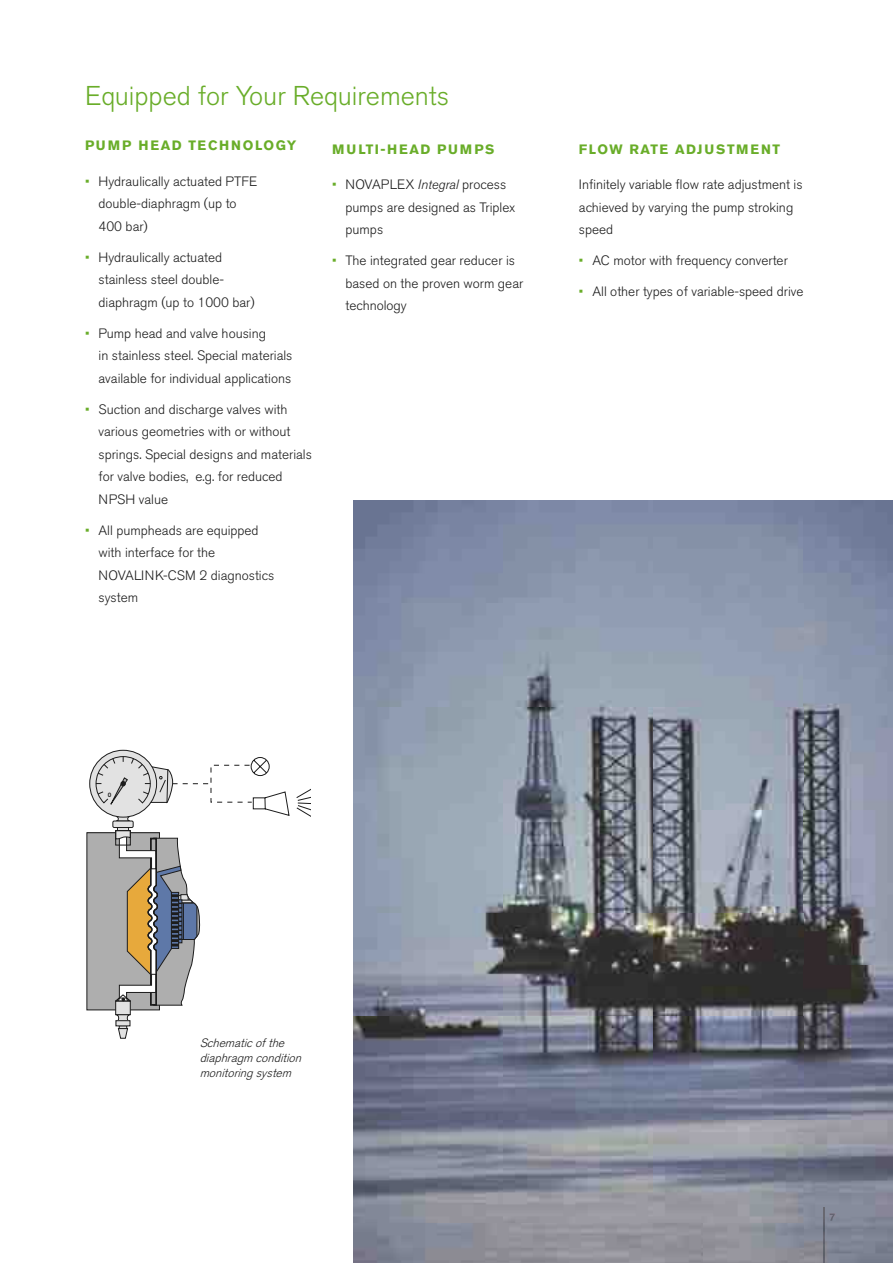
<style>
.page{position:relative;width:893px;height:1263px;background:#fff}
.page>*{position:absolute;margin:0;border:0;box-sizing:border-box;transform-origin:0 0}
.t1{font:300 27px "Akzidenz Grotesk BE";color:#69ad29}
.t2{font:300 13.5px/22.5px "Akzidenz Grotesk BE";color:#1c1c1c}
.t3{font:700 13.5px "Akzidenz Grotesk BE";letter-spacing:.11em;color:#69ad29}
.t4{font:italic 300 12px/15px "Akzidenz Grotesk BE";color:#1c1c1c}
.t5{font:500 6.3px "Akzidenz Grotesk BE";color:#1c1c1c}
.s1{color:#69ad29}
.s2{font-style:italic}
</style>
<div class="page">
<img style="left:353px;top:501px;width:540px;height:762px">
<img style="left:823px;top:1207px;width:1px;height:56px">
<svg style="left:830px;top:1213px;width:5px;height:8px"></svg>
<div style="left:87px;top:833px;width:72px;height:177px;background:#aeaeae"></div>
<div style="left:117px;top:827px;width:12px;height:4px;border:1px solid #1c1c1c"></div>
<div style="left:113px;top:821px;width:20px;height:6px;background:#e2e2e2"></div>
<div style="left:113px;top:821px;width:20px;height:6px;border:1px solid #1c1c1c"></div>
<svg style="left:90px;top:750px;width:67px;height:67px"></svg>
<svg style="left:95px;top:755px;width:215px;height:67px"></svg>
<svg style="left:115px;top:1014px;width:16px;height:25px"></svg>
<div style="left:116px;top:1021px;width:14px;height:5px;background:#e2e2e2"></div>
<div style="left:116px;top:1001px;width:14px;height:14px;background:#e2e2e2"></div>
<div style="left:116px;top:1001px;width:14px;height:14px;border:1px solid #1c1c1c"></div>
<svg style="left:115px;top:830px;width:86px;height:176px"></svg>
<h1 class="t1" style="left:85px;top:81px;width:366px">Equipped for Your Requirements</h1>
<p class="t3" style="left:85px;top:138px;width:213px">PUMP HEAD TECHNOLOGY</p>
<p class="t2" style="left:99px;top:170px;width:160px;text-indent:-14px"><span class="s1">•</span> Hydraulically actuated PTFE double-diaphragm (up to<br>400 bar)</p>
<p class="t2" style="left:99px;top:246px;width:158px;text-indent:-14px"><span class="s1">•</span> Hydraulically actuated stainless steel double&shy;diaphragm (up to 1000 bar)</p>
<p class="t2" style="left:99px;top:322px;width:195px;text-indent:-14px"><span class="s1">•</span> Pump head and valve housing<br>in stainless steel. Special materials available for individual applications</p>
<p class="t2" style="left:99px;top:398px;width:215px;text-indent:-14px"><span class="s1">•</span> Suction and discharge valves with various geometries with or without springs. Special designs and materials for valve bodies, e.g. for reduced<br>NPSH value</p>
<p class="t2" style="left:99px;top:519px;width:177px;text-indent:-14px"><span class="s1">•</span> All pumpheads are equipped with interface for the<br>NOVALINK-CSM 2 diagnostics system</p>
<p class="t3" style="left:332px;top:141px;width:164px">MULTI-HEAD PUMPS</p>
<p class="t2" style="left:345px;top:174px;width:171px;text-indent:-14px"><span class="s1">•</span> NOVAPLEX <span class="s2">Integral</span> process pumps are designed as Triplex pumps</p>
<p class="t2" style="left:345px;top:250px;width:179px;text-indent:-14px"><span class="s1">•</span> The integrated gear reducer is based on the proven worm gear technology</p>
<p class="t3" style="left:579px;top:141px;width:203px">FLOW RATE ADJUSTMENT</p>
<p class="t2" style="left:579px;top:174px;width:225px">Infinitely variable flow rate adjustment is achieved by varying the pump stroking speed</p>
<p class="t2" style="left:579px;top:250px;width:210px"><span class="s1">•</span> AC motor with frequency converter</p>
<p class="t2" style="left:579px;top:281px;width:226px"><span class="s1">•</span> All other types of variable-speed drive</p>
<p class="t5" style="left:108px;top:791px;width:5px">0</p>
<p class="t4" style="left:200px;top:1035px;width:107px">Schematicofthe diaphragm condition monitoringsystem</p>
</div>
